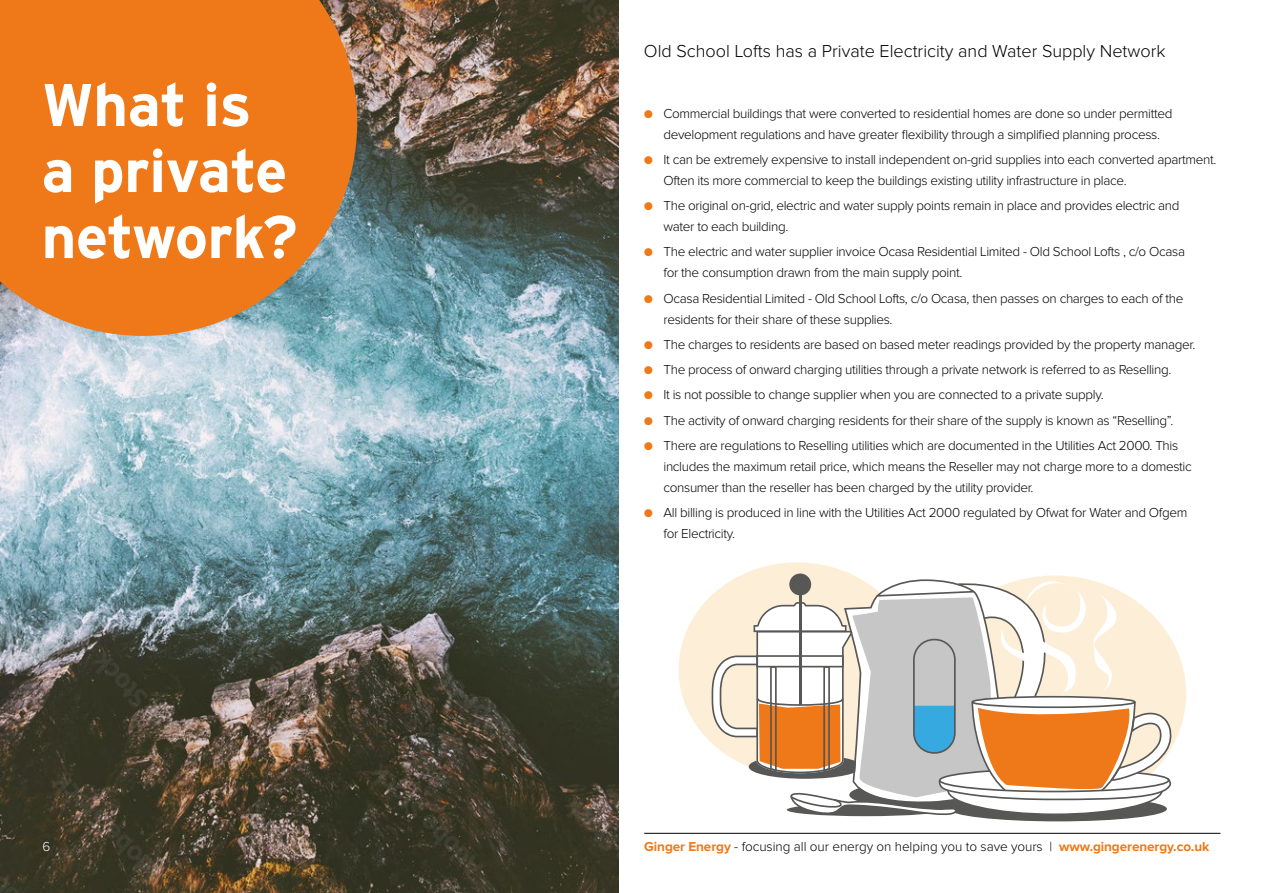
<style>
.page{position:relative;width:1263px;height:893px;background:#fff}
.page>*{position:absolute;margin:0;border:0;box-sizing:border-box;transform-origin:0 0}
.t1{font:700 60px/66px "Interstate";letter-spacing:-.01em;color:#fff}
.t2{font:300 18px "Proxima Nova";color:#000}
.t3{font:300 13.5px/21px "Proxima Nova";letter-spacing:-.025em;color:#000}
.t4{font:300 13.5px "Proxima Nova";letter-spacing:-.005em;color:#000}
.t5{font:300 13.5px "Proxima Nova";color:#fff}
.s1{font-weight:700;color:#ef7918}
</style>
<div class="page">
<img style="left:0;top:0;width:619px;height:893px">
<svg style="left:0;top:0;width:357px;height:336px;background:#e37e29"></svg>
<hr style="left:644px;top:833px;width:576px;height:1px;background:#000">
<div style="left:678px;top:562px;width:238px;height:214px;background:#fdefd7;border-radius:50%"></div>
<svg style="left:789px;top:573px;width:22px;height:22px"></svg>
<div style="left:949px;top:796px;width:218px;height:25px;background:#575756;border-radius:50%"></div>
<svg style="left:712px;top:577px;width:461px;height:241px"></svg>
<h1 class="t1" style="left:41px;top:72px;width:258px">What is a private network?</h1>
<p class="t5" style="left:43px;top:840px;width:9px">6</p>
<h2 class="t2" style="left:644px;top:43px;width:523px">Old School Lofts has a Private Electricity and Water Supply Network</h2>
<p class="t3" style="left:644px;top:103px;width:530px;text-align:center"><span class="s1">●</span> Commercial buildings that were converted to residential homes are done so under permitted development regulations and have greater flexibility through a simplified planning process.</p>
<p class="t3" style="left:663px;top:149px;width:554px;text-indent:-20px"><span class="s1">●</span> It can be extremely expensive to install independent on-grid supplies into each converted apartment.<br>Often its more commercial to keep the buildings existing utility infrastructure in place.</p>
<p class="t3" style="left:663px;top:196px;width:518px;text-indent:-20px"><span class="s1">●</span> The original on-grid, electric and water supply points remain in place and provides electric and water to each building.</p>
<p class="t3" style="left:663px;top:242px;width:523px;text-indent:-20px"><span class="s1">●</span> The electric and water supplier invoice Ocasa Residential Limited - Old School Lofts , c/o Ocasa for the consumption drawn from the main supply point.</p>
<p class="t3" style="left:663px;top:288px;width:521px;text-indent:-20px"><span class="s1">●</span> Ocasa Residential Limited - Old School Lofts, c/o Ocasa, then passes on charges to each of the residents for their share of these supplies.</p>
<p class="t3" style="left:644px;top:334px;width:553px"><span class="s1">●</span> The charges to residents are based on based meter readings provided by the property manager.</p>
<p class="t3" style="left:644px;top:360px;width:529px"><span class="s1">●</span> The process of onward charging utilities through a private network is referred to as Reselling.</p>
<p class="t3" style="left:644px;top:385px;width:461px"><span class="s1">●</span> It is not possible to change supplier when you are connected to a private supply.</p>
<p class="t3" style="left:644px;top:410px;width:531px"><span class="s1">●</span> The activity of onward charging residents for their share of the supply is known as “Reselling”.</p>
<p class="t3" style="left:663px;top:435px;width:530px;text-indent:-20px"><span class="s1">●</span> There are regulations to Reselling utilities which are documented in the Utilities Act 2000. This includes the maximum retail price, which means the Reseller may not charge more to a domestic consumer than the reseller has been charged by the utility provider.</p>
<p class="t3" style="left:663px;top:503px;width:525px;text-indent:-20px"><span class="s1">●</span> All billing is produced in line with the Utilities Act 2000 regulated by Ofwat for Water and Ofgem for Electricity.</p>
<p class="t4" style="left:644px;top:840px;width:567px"><span class="s1">Ginger Energy</span> - focusing all our energy on helping you to save yours | <span class="s1">www.gingerenergy.co.uk</span></p>
</div>
